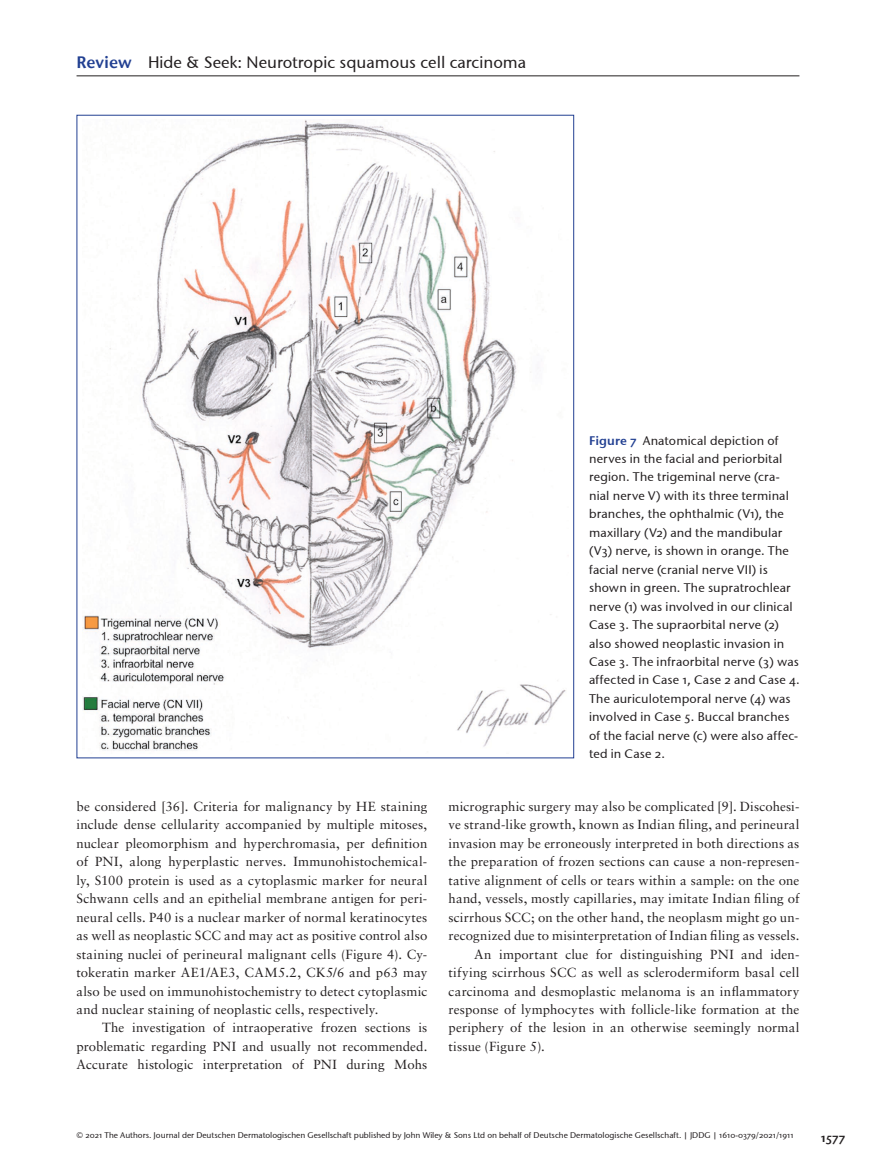
<style>
.page{position:relative;width:893px;height:1174px;background:#fff}
.page>*{position:absolute;margin:0;border:0;box-sizing:border-box;transform-origin:0 0}
.t1{font:16.5px "Stone Sans OSITCTT Medium";color:#231f20}
.t2{font:13.2px/18.5px "Sabon";letter-spacing:.01em;color:#231f20;text-align:justify}
.t3{font:12.45px/18.5px "Stone Sans OSITCTT Medium";letter-spacing:.015em;color:#231f20}
.t4{font:12.45px "Stone Sans Sem OSITCTT Semi";color:#231f20}
.t5{font:8.25px "Stone Sans OSITCTT Medium";color:#231f20}
.s1{font-family:"Stone Sans ITC Semi";color:#224092}
.s2{font-family:"Stone Sans Sem OSITCTT Semi";color:#224092}
</style>
<div class="page">
<hr style="left:77px;top:76px;width:722px;height:1px;background:#231f20">
<img style="left:82px;top:120px;width:484px;height:631px">
<p class="t1" style="left:77px;top:52px;width:451px"><span class="s1">Review</span> Hide &amp; Seek: Neurotropic squamous cell carcinoma</p>
<p class="t2" style="left:77px;top:797px;width:352px">be considered [36]. Criteria for malignancy by HE staining include dense cellularity accompanied by multiple mitoses, nuclear pleomorphism and hyperchromasia, per definition of PNI, along hyperplastic nerves. Immunohistochemical&shy;ly, S100 protein is used as a cytoplasmic marker for neural Schwann cells and an epithelial membrane antigen for peri&shy;neural cells. P40 is a nuclear marker of normal keratinocytes as well as neoplastic SCC and may act as positive control also staining nuclei of perineural malignant cells (Figure 4). Cy&shy;tokeratin marker AE1/AE3, CAM5.2, CK5/6 and p63 may also be used on immunohistochemistry to detect cytoplasmic and nuclear staining of neoplastic cells, respectively.</p>
<p class="t2" style="left:77px;top:1018px;width:352px;text-indent:26px">The investigation of intraoperative frozen sections is problematic regarding PNI and usually not recommended.<br>Accurate histologic interpretation of PNI during Mohs</p>
<p class="t3" style="left:589px;top:431px;width:212px"><span class="s2">Figure 7</span> Anatomical depiction of nerves in the facial and periorbital region. The trigeminal nerve (cra&shy;nial nerve V) with its three terminal branches, the ophthalmic (V1), the maxillary (V2) and the mandibular (V3) nerve, is shown in orange. The facial nerve (cranial nerve VII) is shown in green. The supratrochlear nerve (1) was involved in our clinical Case 3. The supraorbital nerve (2) also showed neoplastic invasion in Case 3. The infraorbital nerve (3) was affected in Case 1, Case 2 and Case 4.<br>The auriculotemporal nerve (4) was involved in Case 5. Buccal branches of the facial nerve (c) were also affec&shy;ted in Case 2.</p>
<p class="t2" style="left:449px;top:797px;width:352px">micrographic surgery may also be complicated [9]. Discohesi-</p>
<p class="t2" style="left:449px;top:815px;width:352px">ve strand-like growth, known as Indian filing, and perineural</p>
<p class="t2" style="left:449px;top:834px;width:352px">invasion may be erroneously interpreted in both directions as</p>
<p class="t2" style="left:449px;top:852px;width:352px">the preparation of frozen sections can cause a non-represen-</p>
<p class="t2" style="left:449px;top:870px;width:352px">tative alignment of cells or tears within a sample: on the one</p>
<p class="t2" style="left:449px;top:889px;width:352px">hand, vessels, mostly capillaries, may imitate Indian filing of</p>
<p class="t2" style="left:449px;top:907px;width:352px">scirrhous SCC; on the other hand, the neoplasm might go un-</p>
<p class="t2" style="left:449px;top:926px;width:352px">recognized due to misinterpretation of Indian filing as vessels.</p>
<p class="t2" style="left:474px;top:944px;width:327px">An important clue for distinguishing PNI and iden-</p>
<p class="t2" style="left:449px;top:963px;width:352px">tifying scirrhous SCC as well as sclerodermiform basal cell</p>
<p class="t2" style="left:449px;top:981px;width:352px">carcinoma and desmoplastic melanoma is an inflammatory</p>
<p class="t2" style="left:449px;top:1000px;width:352px">response of lymphocytes with follicle-like formation at the</p>
<p class="t2" style="left:449px;top:1018px;width:352px">periphery of the lesion in an otherwise seemingly normal</p>
<p class="t2" style="left:449px;top:1037px;width:98px">tissue (Figure 5).</p>
<p class="t5" style="left:77px;top:1130px;width:719px">© 2021 The Authors. Journal der Deutschen Dermatologischen Gesellschaft published by John Wiley &amp; Sons Ltd on behalf of Deutsche Dermatologische Gesellschaft. | JDDG | 1610-0379/2021/1911</p>
<p class="t4" style="left:821px;top:1130px;width:26px">1577</p>
</div>
